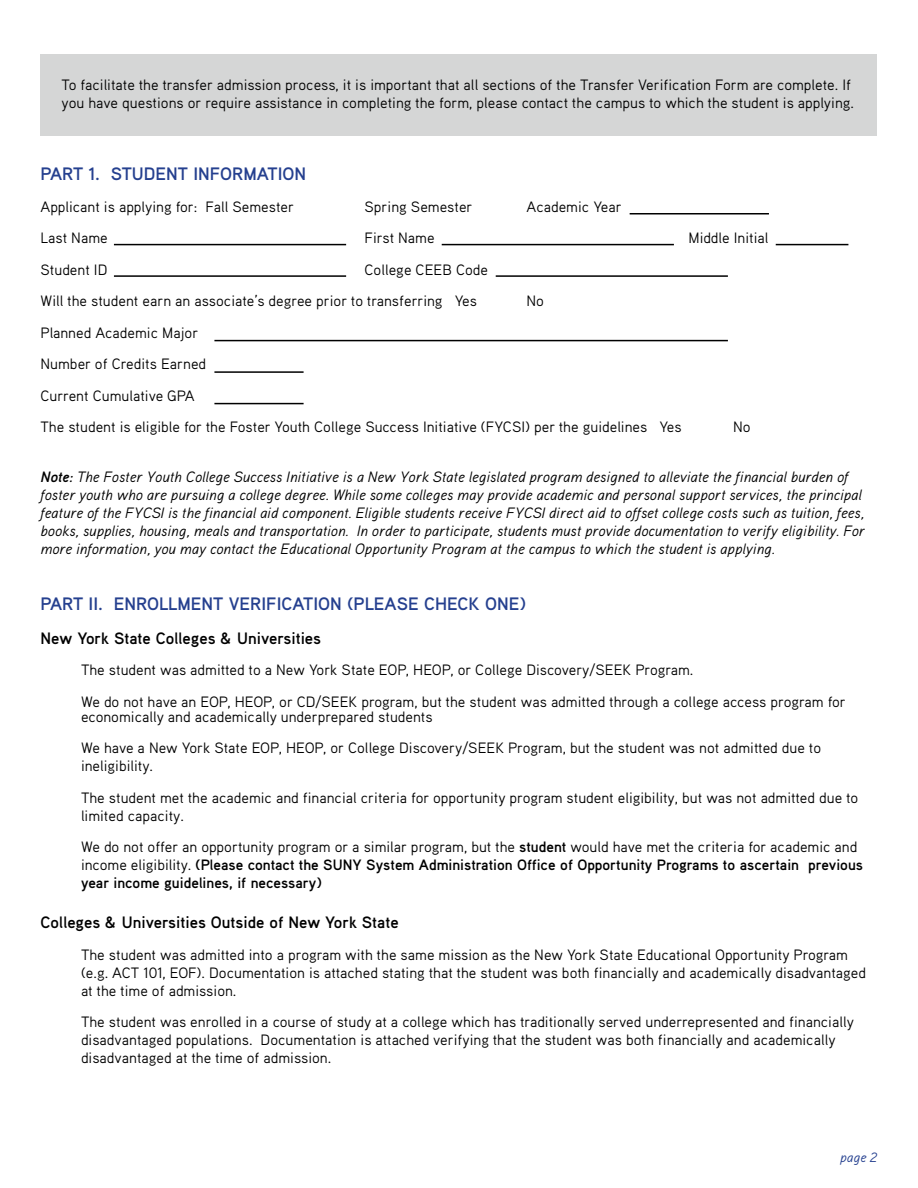
<style>
.page{position:relative;width:918px;height:1188px;background:#fff}
.page>*{position:absolute;margin:0;border:0;box-sizing:border-box;transform-origin:0 0}
.t1{font:700 18px "Aaux Pro OT";color:#25408f}
.t2{font:700 16.5px "Aaux Pro OT";color:#000}
.t3{font:15px/31.5px "Aaux Pro OT";color:#000}
.t4{font:italic 15px/18px "Aaux Pro OT";color:#000}
.t5{font:700 15px/18px "Aaux Pro OT";color:#000}
.t6{font:italic 13.5px "Aaux Pro OT";color:#25408f}
.s1{font-weight:700}
.s2{font-weight:400}
</style>
<div class="page">
<div style="left:40px;top:54px;width:838px;height:81px;background:#d5d6d6"></div>
<hr style="left:630px;top:213px;width:139px;height:1px;background:#000">
<hr style="left:114px;top:244px;width:232px;height:1px;background:#000">
<hr style="left:442px;top:244px;width:232px;height:1px;background:#000">
<hr style="left:776px;top:244px;width:72px;height:1px;background:#000">
<hr style="left:114px;top:275px;width:232px;height:2px;background:#000">
<hr style="left:496px;top:275px;width:232px;height:2px;background:#000">
<hr style="left:214px;top:403px;width:90px;height:1px;background:#000">
<hr style="left:214px;top:340px;width:514px;height:1px;background:#000">
<hr style="left:214px;top:371px;width:90px;height:2px;background:#000">
<p class="t3" style="left:62px;top:75px;width:794px;line-height:18px">To facilitate the transfer admission process, it is important that all sections of the Transfer Verification Form are complete. If you have questions or require assistance in completing the form, please contact the campus to which the student is applying.</p>
<p class="t1" style="left:40px;top:163px;width:267px">PART 1. STUDENT INFORMATION</p>
<p class="t3" style="left:40px;top:191px;width:255px">Applicant is applying for: Fall Semester</p>
<p class="t3" style="left:364px;top:191px;width:110px">Spring Semester</p>
<p class="t3" style="left:526px;top:191px;width:97px">Academic Year</p>
<p class="t3" style="left:40px;top:222px;width:69px">Last Name</p>
<p class="t3" style="left:365px;top:222px;width:72px">First Name</p>
<p class="t3" style="left:689px;top:222px;width:81px">Middle Initial</p>
<p class="t3" style="left:40px;top:254px;width:68px">Student ID</p>
<p class="t3" style="left:40px;top:254px;width:449px;text-indent:324px">College CEEB Code<br>Will the student earn an associate’s degree prior to transferring Yes</p>
<p class="t3" style="left:526px;top:285px;width:19px">No</p>
<p class="t3" style="left:40px;top:317px;width:643px">Planned Academic Major<br>Number of Credits Earned<br>Current Cumulative GPA<br>The student is eligible for the Foster Youth College Success Initiative (FYCSI) per the guidelines Yes</p>
<p class="t3" style="left:733px;top:411px;width:19px">No</p>
<p class="t4" style="left:40px;top:467px;width:826px"><span class="s1">Note:</span> The Foster Youth College Success Initiative is a New York State legislated program designed to alleviate the financial burden of foster youth who are pursuing a college degree. While some colleges may provide academic and personal support services, the principal feature of the FYCSI is the financial aid component. Eligible students receive FYCSI direct aid to offset college costs such as tuition, fees, books, supplies, housing, meals and transportation. In order to participate, students must provide documentation to verify eligibility. For more information, you may contact the Educational Opportunity Program at the campus to which the student is applying.</p>
<p class="t1" style="left:40px;top:592px;width:487px">PART II. ENROLLMENT VERIFICATION (PLEASE CHECK ONE)</p>
<p class="t2" style="left:40px;top:627px;width:282px">New York State Colleges &amp; Universities</p>
<p class="t3" style="left:81px;top:654px;width:766px">The student was admitted to a New York State EOP, HEOP, or College Discovery/SEEK Program.<br>We do not have an EOP, HEOP, or CD/SEEK program, but the student was admitted through a college access program for</p>
<p class="t3" style="left:81px;top:700px;width:742px">economically and academically underprepared students<br>We have a New York State EOP, HEOP, or College Discovery/SEEK Program, but the student was not admitted due to</p>
<p class="t3" style="left:81px;top:750px;width:779px">ineligibility.<br>The student met the academic and financial criteria for opportunity program student eligibility, but was not admitted due to</p>
<p class="t3" style="left:81px;top:799px;width:778px">limited capacity.<br>We do not offer an opportunity program or a similar program, but the <span class="s1">student</span> would have met the criteria for academic and</p>
<p class="t5" style="left:81px;top:855px;width:784px"><span class="s2">income eligibility.</span> (Please contact the SUNY System Administration Office of Opportunity Programs to ascertain previous year income guidelines, if necessary)</p>
<p class="t2" style="left:40px;top:912px;width:360px">Colleges &amp; Universities Outside of New York State</p>
<p class="t3" style="left:81px;top:945px;width:787px;line-height:18px">The student was admitted into a program with the same mission as the New York State Educational Opportunity Program (e.g. ACT 101, EOF). Documentation is attached stating that the student was both financially and academically disadvantaged at the time of admission.</p>
<p class="t3" style="left:81px;top:1012px;width:775px;line-height:18px">The student was enrolled in a course of study at a college which has traditionally served underrepresented and financially disadvantaged populations. Documentation is attached verifying that the student was both financially and academically disadvantaged at the time of admission.</p>
<p class="t6" style="left:840px;top:1148px;width:39px">page 2</p>
</div>
